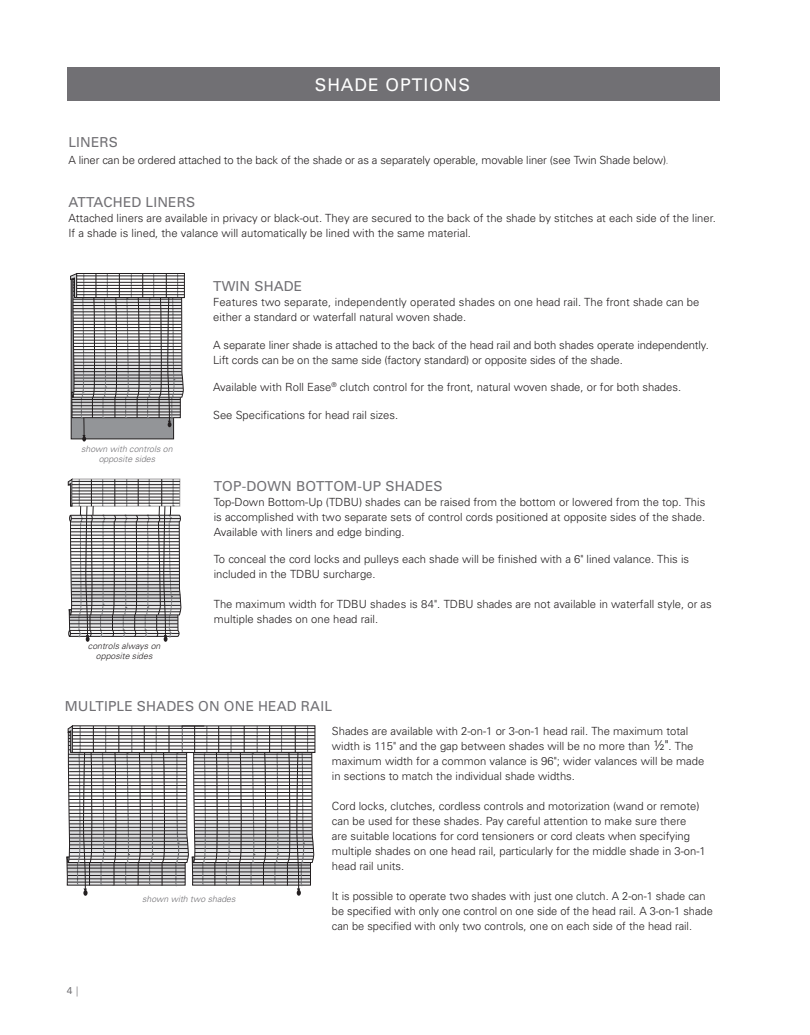
<style>
.page{position:relative;width:810px;height:1035px;background:#fff}
.page>*{position:absolute;margin:0;border:0;box-sizing:border-box;transform-origin:0 0}
.t1{font:17.5px "Univers";letter-spacing:.055em;color:#fff}
.t2{font:13.75px "Univers";letter-spacing:.01em;color:#717074}
.t3{font:300 11.25px/15px "Univers";color:#231f20}
.t4{font:10px "Univers";color:#717074}
.t5{font:italic 300 8.75px "Univers";color:#717074}
.t6{font:italic 300 8.75px "Univers";color:#231f20}
.s1{font-family:"Chalet Paris Nineteen Sixty";font-weight:400;font-size:11.88px}
.s2{font-weight:300}
.s3{font-size:13.75px}
</style>
<div class="page">
<div style="left:68px;top:68px;width:652px;height:33px;background:#717074"></div>
<hr style="left:77px;top:276px;width:108px;height:1px;background:#231f20">
<svg style="left:70px;top:273px;width:114px;height:169px"></svg>
<hr style="left:72px;top:412px;width:108px;height:1px;background:#231f20">
<hr style="left:73px;top:302px;width:109px;height:1px;background:#231f20">
<hr style="left:73px;top:305px;width:109px;height:1px;background:#231f20">
<hr style="left:73px;top:308px;width:109px;height:1px;background:#231f20">
<hr style="left:73px;top:312px;width:109px;height:1px;background:#231f20">
<hr style="left:74px;top:315px;width:108px;height:1px;background:#231f20">
<hr style="left:73px;top:318px;width:109px;height:1px;background:#231f20">
<hr style="left:73px;top:321px;width:109px;height:1px;background:#231f20">
<hr style="left:73px;top:324px;width:109px;height:1px;background:#231f20">
<hr style="left:73px;top:327px;width:109px;height:1px;background:#231f20">
<hr style="left:73px;top:330px;width:109px;height:1px;background:#231f20">
<hr style="left:73px;top:334px;width:109px;height:1px;background:#231f20">
<hr style="left:73px;top:337px;width:109px;height:1px;background:#231f20">
<hr style="left:73px;top:340px;width:109px;height:1px;background:#231f20">
<hr style="left:73px;top:343px;width:109px;height:1px;background:#231f20">
<hr style="left:74px;top:346px;width:108px;height:1px;background:#231f20">
<hr style="left:74px;top:349px;width:108px;height:1px;background:#231f20">
<hr style="left:74px;top:353px;width:108px;height:1px;background:#231f20">
<hr style="left:74px;top:356px;width:108px;height:1px;background:#231f20">
<hr style="left:74px;top:359px;width:108px;height:1px;background:#231f20">
<hr style="left:74px;top:362px;width:108px;height:1px;background:#231f20">
<hr style="left:74px;top:365px;width:108px;height:1px;background:#231f20">
<hr style="left:74px;top:368px;width:108px;height:1px;background:#231f20">
<hr style="left:74px;top:371px;width:108px;height:1px;background:#231f20">
<hr style="left:77px;top:288px;width:107px;height:1px;background:#231f20">
<hr style="left:77px;top:294px;width:107px;height:1px;background:#231f20">
<hr style="left:77px;top:291px;width:107px;height:1px;background:#231f20">
<svg style="left:67px;top:479px;width:248px;height:417px"></svg>
<p class="t1" style="left:315px;top:74px;width:157px">SHADE OPTIONS</p>
<p class="t2" style="left:68px;top:134px;width:51px">LINERS</p>
<p class="t3" style="left:68px;top:153px;width:601px">A liner can be ordered attached to the back of the shade or as a separately operable, movable liner (see Twin Shade below)<span class="s1">.</span></p>
<p class="t2" style="left:68px;top:194px;width:128px">ATTACHED LINERS</p>
<p class="t3" style="left:68px;top:210px;width:649px">Attached liners are available in privacy or black-out. They are secured to the back of the shade by stitches at each side of the liner.<br>If a shade is lined, the valance will automatically be lined with the same material.</p>
<p class="t5" style="left:81px;top:443px;width:93px">shown with controls on</p>
<p class="t5" style="left:99px;top:453px;width:58px">opposite sides</p>
<p class="t6" style="left:88px;top:641px;width:74px">controls always on</p>
<p class="t6" style="left:96px;top:651px;width:58px">opposite sides</p>
<p class="t2" style="left:213px;top:278px;width:91px">TWIN SHADE</p>
<p class="t3" style="left:213px;top:295px;width:488px">Features two separate, independently operated shades on one head rail. The front shade can be either a standard or waterfall natural woven shade.</p>
<p class="t3" style="left:213px;top:337px;width:497px">A separate liner shade is attached to the back of the head rail and both shades operate independently.<br>Lift cords can be on the same side (factory standard) or opposite sides of the shade.</p>
<p class="t3" style="left:213px;top:380px;width:470px">Available with Roll Ease<sup>®</sup> clutch control for the front, natural woven shade, or for both shades.</p>
<p class="t3" style="left:213px;top:407px;width:187px">See Specifications for head rail sizes.</p>
<p class="t2" style="left:214px;top:478px;width:230px">TOP-DOWN BOTTOM-UP SHADES</p>
<p class="t3" style="left:214px;top:494px;width:493px;text-align:justify">Top-Down Bottom-Up (TDBU) shades can be raised from the bottom or lowered from the top. This is accomplished with two separate sets of control cords positioned at opposite sides of the shade.<br>Available with liners and edge binding.</p>
<p class="t3" style="left:214px;top:552px;width:477px">To conceal the cord locks and pulleys each shade will be finished with a 6" lined valance. This is included in the TDBU surcharge.</p>
<p class="t3" style="left:214px;top:597px;width:500px">The maximum width for TDBU shades is 84". TDBU shades are not available in waterfall style, or as multiple shades on one head rail.</p>
<p class="t2" style="left:65px;top:698px;width:269px">MULTIPLE SHADES ON ONE HEAD RAIL</p>
<p class="t4" style="left:67px;top:984px;width:13px">4 <span class="s2">|</span></p>
<p class="t5" style="left:142px;top:893px;width:95px">shown with two shades</p>
<p class="t3" style="left:332px;top:723px;width:374px">Shades are available with 2-on-1 or 3-on-1 head rail. The maximum total width is 115" and the gap between shades will be no more than <span class="s3">½"</span>. The maximum width for a common valance is 96"; wider valances will be made in sections to match the individual shade widths.</p>
<p class="t3" style="left:332px;top:798px;width:375px">Cord locks, clutches, cordless controls and motorization (wand or remote) can be used for these shades. Pay careful attention to make sure there<br>are suitable locations for cord tensioners or cord cleats when specifying multiple shades on one head rail, particularly for the middle shade in 3-on-1 head rail units.</p>
<p class="t3" style="left:332px;top:888px;width:382px">It is possible to operate two shades with just one clutch. A 2-on-1 shade can be specified with only one control on one side of the head rail. A 3-on-1 shade can be specified with only two controls, one on each side of the head rail.</p>
</div>
